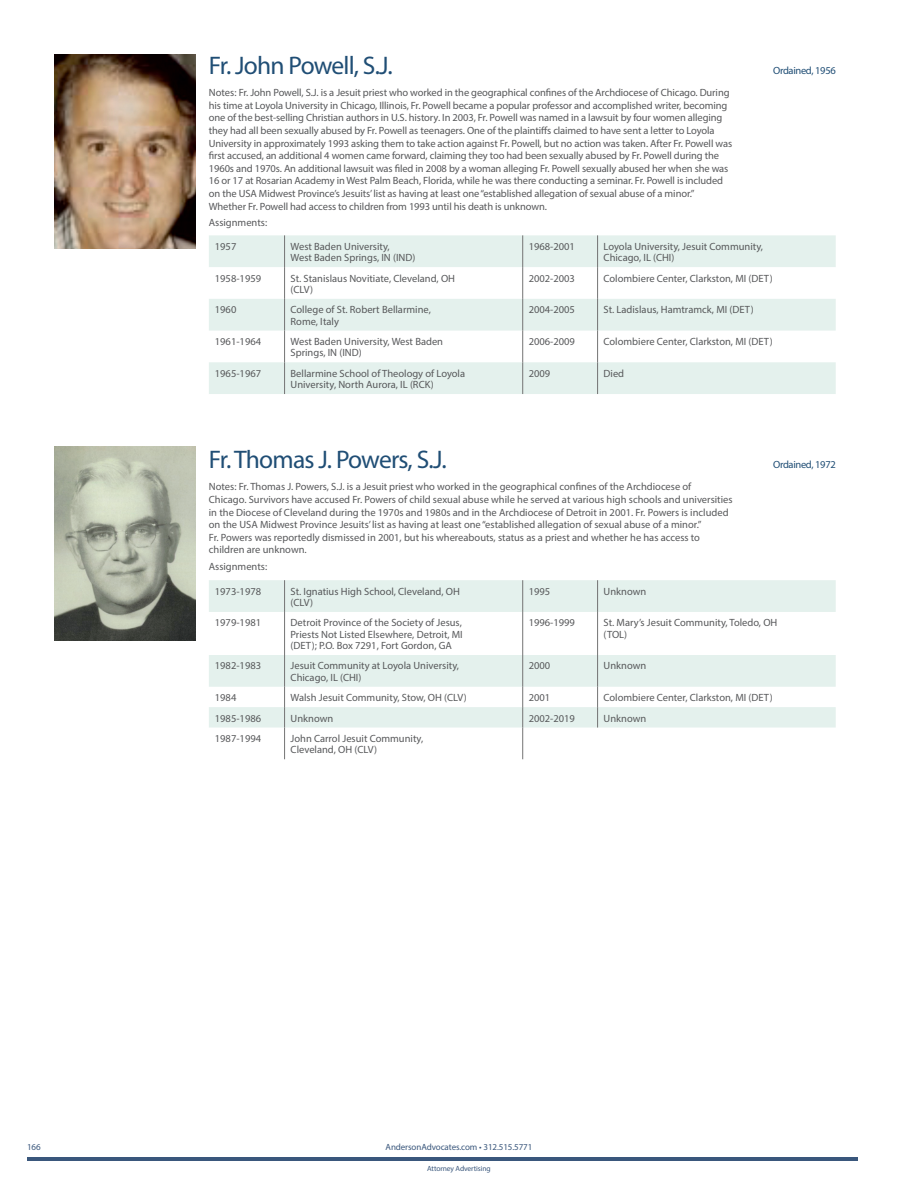
<style>
.page{position:relative;width:918px;height:1188px;background:#fff}
.page>*{position:absolute;margin:0;border:0;box-sizing:border-box;transform-origin:0 0}
.t1{font:25.5px "Myriad Pro";letter-spacing:-.03em;color:#204e75}
.t2{font:10.5px/12.6px "Myriad Pro";color:#57585a}
.t3{font:10.5px "Myriad Pro";letter-spacing:-.03em;color:#204e75}
.t4{font:9px "Myriad Pro";letter-spacing:-.01em;color:#3a577c}
.t5{font:7.5px "Myriad Pro";letter-spacing:-.01em;color:#3a577c}
</style>
<div class="page">
<hr style="left:27px;top:1158px;width:830px;height:3px;background:#3a577c">
<img style="left:54px;top:54px;width:142px;height:194px">
<img style="left:54px;top:447px;width:142px;height:194px">
<svg style="left:209px;top:235px;width:627px;height:159px;fill:#e4f1ed"></svg>
<hr style="left:284px;top:235px;width:1px;height:32px;background:#737373">
<hr style="left:522px;top:235px;width:1px;height:32px;background:#737373">
<hr style="left:597px;top:235px;width:1px;height:32px;background:#737373">
<hr style="left:284px;top:267px;width:1px;height:32px;background:#737373">
<hr style="left:522px;top:267px;width:1px;height:32px;background:#737373">
<hr style="left:597px;top:267px;width:1px;height:32px;background:#737373">
<hr style="left:284px;top:299px;width:1px;height:32px;background:#737373">
<hr style="left:522px;top:299px;width:1px;height:32px;background:#737373">
<hr style="left:597px;top:299px;width:1px;height:32px;background:#737373">
<hr style="left:284px;top:331px;width:1px;height:31px;background:#737373">
<hr style="left:522px;top:331px;width:1px;height:31px;background:#737373">
<hr style="left:597px;top:331px;width:1px;height:31px;background:#737373">
<hr style="left:284px;top:362px;width:1px;height:32px;background:#737373">
<hr style="left:522px;top:362px;width:1px;height:32px;background:#737373">
<hr style="left:597px;top:362px;width:1px;height:32px;background:#737373">
<svg style="left:209px;top:580px;width:627px;height:148px;fill:#e4f1ed"></svg>
<hr style="left:284px;top:580px;width:1px;height:32px;background:#737373">
<hr style="left:522px;top:580px;width:1px;height:32px;background:#737373">
<hr style="left:597px;top:580px;width:1px;height:32px;background:#737373">
<hr style="left:284px;top:612px;width:1px;height:43px;background:#737373">
<hr style="left:522px;top:612px;width:1px;height:43px;background:#737373">
<hr style="left:597px;top:612px;width:1px;height:43px;background:#737373">
<hr style="left:284px;top:655px;width:1px;height:32px;background:#737373">
<hr style="left:522px;top:655px;width:1px;height:32px;background:#737373">
<hr style="left:597px;top:655px;width:1px;height:32px;background:#737373">
<svg style="left:284px;top:687px;width:1px;height:41px"></svg>
<svg style="left:522px;top:687px;width:1px;height:41px"></svg>
<svg style="left:597px;top:687px;width:1px;height:41px"></svg>
<hr style="left:284px;top:728px;width:1px;height:31px;background:#737373">
<hr style="left:522px;top:728px;width:1px;height:31px;background:#737373">
<p class="t1" style="left:209px;top:50px;width:186px">Fr. John Powell, S.J.</p>
<p class="t3" style="left:773px;top:64px;width:64px">Ordained, 1956</p>
<p class="t2" style="left:209px;top:86px;width:525px">Notes: Fr. John Powell, S.J. is a Jesuit priest who worked in the geographical confines of the Archdiocese of Chicago. During his time at Loyola University in Chicago, Illinois, Fr. Powell became a popular professor and accomplished writer, becoming one of the best-selling Christian authors in U.S. history. In 2003, Fr. Powell was named in a lawsuit by four women alleging they had all been sexually abused by Fr. Powell as teenagers. One of the plaintiffs claimed to have sent a letter to Loyola University in approximately 1993 asking them to take action against Fr. Powell, but no action was taken. After Fr. Powell was first accused, an additional 4 women came forward, claiming they too had been sexually abused by Fr. Powell during the 1960s and 1970s. An additional lawsuit was filed in 2008 by a woman alleging Fr. Powell sexually abused her when she was 16 or 17 at Rosarian Academy in West Palm Beach, Florida, while he was there conducting a seminar. Fr. Powell is included on the USA Midwest Province’s Jesuits’ list as having at least one “established allegation of sexual abuse of a minor.” Whether Fr. Powell had access to children from 1993 until his death is unknown.</p>
<p class="t2" style="left:209px;top:216px;width:60px">Assignments:</p>
<p class="t2" style="left:215px;top:240px;width:23px">1957</p>
<p class="t2" style="left:291px;top:240px;width:126px;line-height:11.4px">West Baden University,<br>West Baden Springs, IN (IND)</p>
<p class="t2" style="left:529px;top:240px;width:48px">1968-2001</p>
<p class="t2" style="left:604px;top:240px;width:161px;line-height:11.4px">Loyola University, Jesuit Community,<br>Chicago, IL (CHI)</p>
<p class="t2" style="left:215px;top:272px;width:48px">1958-1959</p>
<p class="t2" style="left:291px;top:272px;width:166px;line-height:11.4px">St. Stanislaus Novitiate, Cleveland, OH (CLV)</p>
<p class="t2" style="left:529px;top:272px;width:48px">2002-2003</p>
<p class="t2" style="left:604px;top:272px;width:171px">Colombiere Center, Clarkston, MI (DET)</p>
<p class="t2" style="left:215px;top:303px;width:23px">1960</p>
<p class="t2" style="left:291px;top:304px;width:142px;line-height:11.4px">College of St. Robert Bellarmine,<br>Rome, Italy</p>
<p class="t2" style="left:529px;top:303px;width:48px">2004-2005</p>
<p class="t2" style="left:604px;top:303px;width:152px">St. Ladislaus, Hamtramck, MI (DET)</p>
<p class="t2" style="left:215px;top:335px;width:48px">1961-1964</p>
<p class="t2" style="left:291px;top:336px;width:154px;line-height:11.4px">West Baden University, West Baden<br>Springs, IN (IND)</p>
<p class="t2" style="left:529px;top:335px;width:48px">2006-2009</p>
<p class="t2" style="left:604px;top:335px;width:171px">Colombiere Center, Clarkston, MI (DET)</p>
<p class="t2" style="left:215px;top:367px;width:48px">1965-1967</p>
<p class="t2" style="left:291px;top:367px;width:176px;line-height:11.4px">Bellarmine School of Theology of Loyola<br>University, North Aurora, IL (RCK)</p>
<p class="t2" style="left:529px;top:367px;width:23px">2009</p>
<p class="t2" style="left:604px;top:367px;width:22px">Died</p>
<p class="t1" style="left:209px;top:444px;width:239px">Fr. Thomas J. Powers, S.J.</p>
<p class="t3" style="left:773px;top:458px;width:64px">Ordained, 1972</p>
<p class="t2" style="left:209px;top:480px;width:525px">Notes: Fr. Thomas J. Powers, S.J. is a Jesuit priest who worked in the geographical confines of the Archdiocese of<br>Chicago. Survivors have accused Fr. Powers of child sexual abuse while he served at various high schools and universities in the Diocese of Cleveland during the 1970s and 1980s and in the Archdiocese of Detroit in 2001. Fr. Powers is included on the USA Midwest Province Jesuits’ list as having at least one “established allegation of sexual abuse of a minor.”<br>Fr. Powers was reportedly dismissed in 2001, but his whereabouts, status as a priest and whether he has access to children are unknown.</p>
<p class="t2" style="left:209px;top:560px;width:60px">Assignments:</p>
<p class="t2" style="left:215px;top:585px;width:48px">1973-1978</p>
<p class="t2" style="left:291px;top:585px;width:171px;line-height:11.4px">St. Ignatius High School, Cleveland, OH (CLV)</p>
<p class="t2" style="left:529px;top:585px;width:23px">1995</p>
<p class="t2" style="left:604px;top:585px;width:44px">Unknown</p>
<p class="t2" style="left:215px;top:616px;width:48px">1979-1981</p>
<p class="t2" style="left:291px;top:617px;width:174px;line-height:11.4px;text-align:justify">Detroit Province of the Society of Jesus, Priests Not Listed Elsewhere, Detroit, MI (DET); P.O. Box 7291, Fort Gordon, GA</p>
<p class="t2" style="left:529px;top:616px;width:48px">1996-1999</p>
<p class="t2" style="left:604px;top:617px;width:175px;line-height:11.4px">St. Mary’s Jesuit Community, Toledo, OH (TOL)</p>
<p class="t2" style="left:215px;top:659px;width:48px">1982-1983</p>
<p class="t2" style="left:291px;top:660px;width:170px;line-height:11.4px">Jesuit Community at Loyola University,<br>Chicago, IL (CHI)</p>
<p class="t2" style="left:529px;top:659px;width:23px">2000</p>
<p class="t2" style="left:604px;top:659px;width:44px">Unknown</p>
<p class="t2" style="left:215px;top:691px;width:23px">1984</p>
<p class="t2" style="left:291px;top:691px;width:178px">Walsh Jesuit Community, Stow, OH (CLV)</p>
<p class="t2" style="left:529px;top:691px;width:23px">2001</p>
<p class="t2" style="left:604px;top:691px;width:171px">Colombiere Center, Clarkston, MI (DET)</p>
<p class="t2" style="left:215px;top:712px;width:48px">1985-1986</p>
<p class="t2" style="left:291px;top:712px;width:44px">Unknown</p>
<p class="t2" style="left:529px;top:712px;width:48px">2002-2019</p>
<p class="t2" style="left:604px;top:712px;width:44px">Unknown</p>
<p class="t2" style="left:215px;top:732px;width:48px">1987-1994</p>
<p class="t2" style="left:291px;top:733px;width:134px;line-height:11.4px">John Carrol Jesuit Community,<br>Cleveland, OH (CLV)</p>
<p class="t4" style="left:27px;top:1141px;width:15px">166</p>
<p class="t4" style="left:386px;top:1141px;width:148px">AndersonAdvocates.com • 312.515.5771</p>
<p class="t5" style="left:427px;top:1164px;width:65px">Attorney Advertising</p>
</div>
